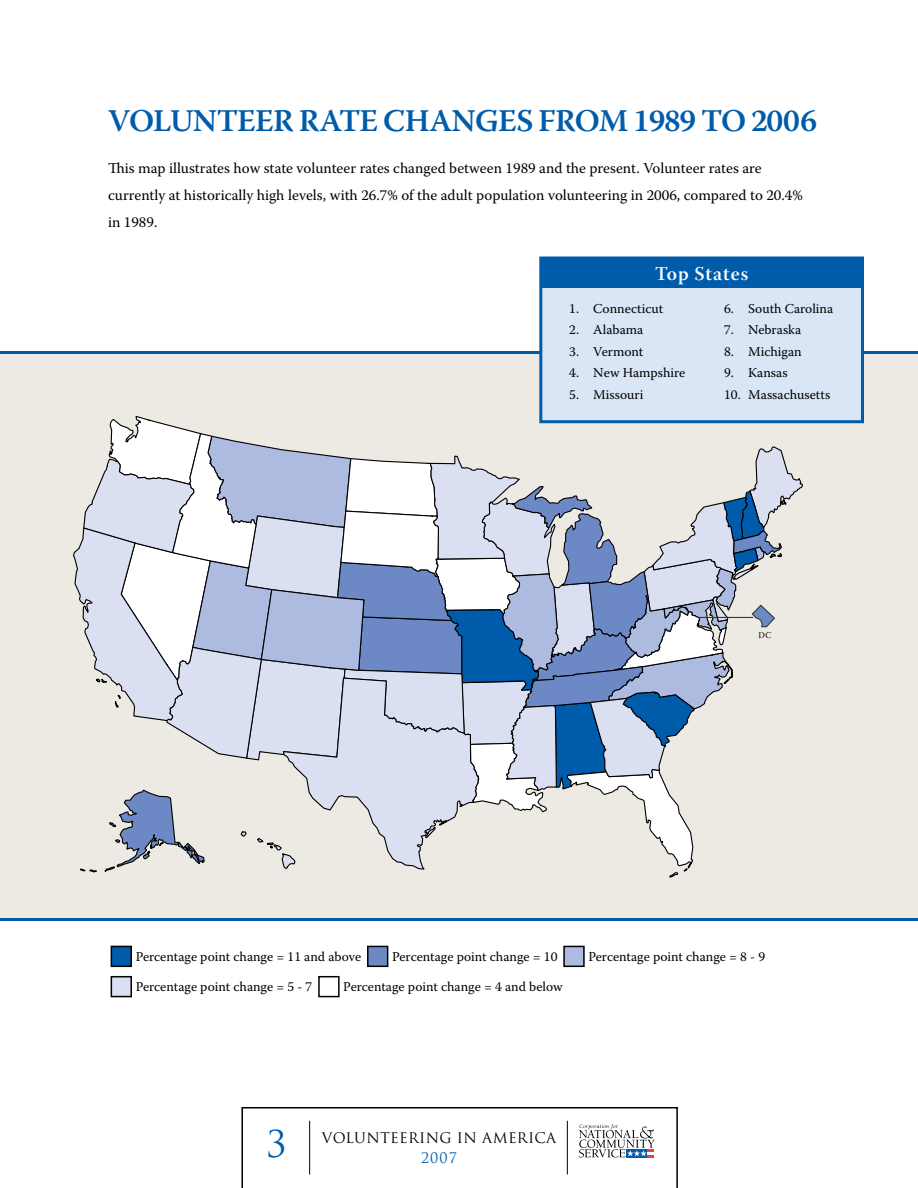
<style>
.page{position:relative;width:918px;height:1188px;background:#fff}
.page>*{position:absolute;margin:0;border:0;box-sizing:border-box;transform-origin:0 0}
.t1{font:36px "Trajan Pro";color:#005cab}
.t2{font:600 31.5px "Warnock Pro";letter-spacing:-.03em;color:#005cab}
.t3{font:19.5px "Warnock Pro Semibold Subh";letter-spacing:.05em;color:#fff}
.t4{font:15px/27px "Warnock Pro";color:#000}
.t5{font:14.25px "Trajan Pro";letter-spacing:.02em;color:#000}
.t6{font:14.25px "Trajan Pro";color:#005cab}
.t7{font:13.5px "Warnock Pro";color:#000}
.t8{font:8.85px "Warnock Pro Subh";color:#000}
</style>
<div class="page">
<svg style="left:241px;top:1107px;width:437px;height:81px"></svg>
<hr style="left:309px;top:1121px;width:1px;height:53px;background:#000">
<hr style="left:567px;top:1121px;width:1px;height:53px;background:#000">
<div style="left:0;top:351px;width:918px;height:567px;background:#ede9e3"></div>
<svg style="left:73px;top:416px;width:730px;height:462px"></svg>
<hr style="left:0;top:351px;width:918px;height:3px;background:#005cab">
<hr style="left:0;top:918px;width:918px;height:3px;background:#005cab">
<div style="left:111px;top:946px;width:20px;height:20px;background:#005cab"></div>
<div style="left:111px;top:946px;width:21px;height:21px;border:2px solid #000"></div>
<div style="left:368px;top:946px;width:20px;height:20px;background:#6d89c5"></div>
<div style="left:367px;top:946px;width:21px;height:21px;border:2px solid #000"></div>
<div style="left:564px;top:946px;width:20px;height:20px;background:#aebbe0"></div>
<div style="left:563px;top:946px;width:22px;height:21px;border:2px solid #000"></div>
<div style="left:111px;top:977px;width:20px;height:20px;background:#dadff1"></div>
<div style="left:111px;top:976px;width:21px;height:21px;border:2px solid #000"></div>
<div style="left:318px;top:976px;width:22px;height:21px;border:2px solid #000"></div>
<div style="left:541px;top:258px;width:321px;height:164px;background:#dae5f5"></div>
<div style="left:539px;top:256px;width:325px;height:167px;border:3px solid #005cab"></div>
<div style="left:541px;top:257px;width:321px;height:31px;background:#005cab"></div>
<h2 class="t2" style="left:108px;top:102px;width:44px">VOLUN</h2>
<h2 class="t2" style="left:217px;top:102px;width:41px">TEER</h2>
<h2 class="t2" style="left:299px;top:102px;width:520px">RATE CHANGES FROM 1989 TO 2006</h2>
<p class="t4" style="left:108px;top:154px;width:696px">This map illustrates how state volunteer rates changed between 1989 and the present. Volunteer rates are currently at historically high levels, with 26.7% of the adult population volunteering in 2006, compared to 20.4% in 1989.</p>
<h3 class="t3" style="left:655px;top:262px;width:95px">Top States</h3>
<p class="t7" style="left:569px;top:300px;width:96px">1. Connecticut</p>
<p class="t7" style="left:569px;top:322px;width:76px">2. Alabama</p>
<p class="t7" style="left:569px;top:343px;width:76px">3. Vermont</p>
<p class="t7" style="left:569px;top:365px;width:117px">4. New Hampshire</p>
<p class="t7" style="left:569px;top:386px;width:76px">5. Missouri</p>
<p class="t7" style="left:724px;top:300px;width:111px">6. South Carolina</p>
<p class="t7" style="left:724px;top:322px;width:79px">7. Nebraska</p>
<p class="t7" style="left:724px;top:343px;width:79px">8. Michigan</p>
<p class="t7" style="left:724px;top:365px;width:65px">9. Kansas</p>
<p class="t7" style="left:724px;top:386px;width:108px">10. Massachusetts</p>
<p class="t8" style="left:759px;top:630px;width:14px">DC</p>
<p class="t7" style="left:136px;top:948px;width:227px">Percentage point change = 11 and above</p>
<p class="t7" style="left:392px;top:948px;width:167px">Percentage point change = 10</p>
<p class="t7" style="left:588px;top:948px;width:178px">Percentage point change = 8 - 9</p>
<p class="t7" style="left:136px;top:978px;width:178px">Percentage point change = 5 - 7</p>
<p class="t7" style="left:343px;top:978px;width:221px">Percentage point change = 4 and below</p>
<h1 class="t1" style="left:266px;top:1121px;width:22px">3</h1>
<p class="t5" style="left:322px;top:1129px;width:236px">VOLUNTEERING IN AMERICA</p>
<p class="t6" style="left:421px;top:1149px;width:37px">2007</p>
</div>
